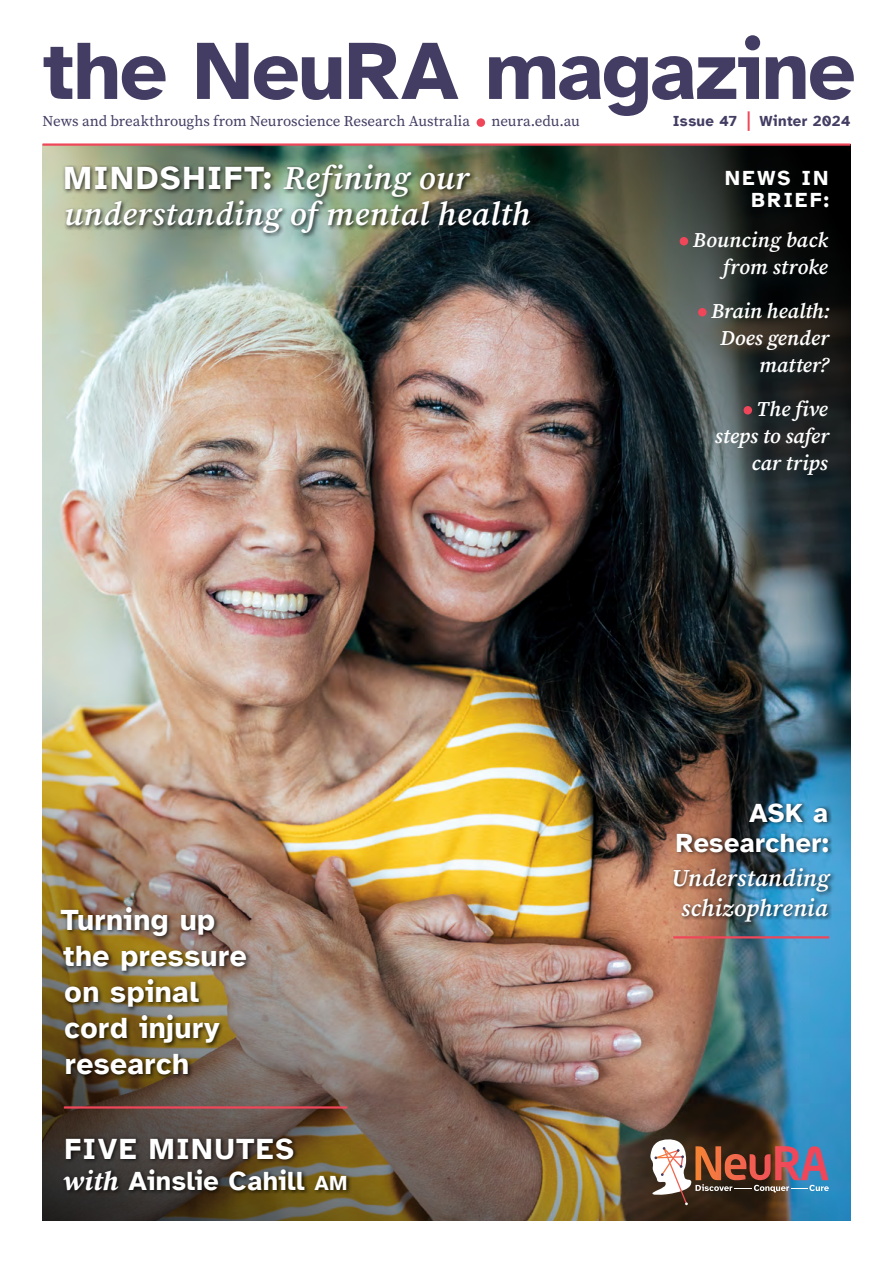
<style>
.page{position:relative;width:893px;height:1263px;background:#fff}
.page>*{position:absolute;margin:0;border:0;box-sizing:border-box;transform-origin:0 0}
.t1{font:700 84px "Atkinson Hyperlegible";letter-spacing:-.02em;color:#443d63}
.t2{font:italic 33px/36px "Source Serif Variable";letter-spacing:.015em;color:#fff}
.t3{font:700 30px/36px "Atkinson Hyperlegible";letter-spacing:.015em;color:#fff}
.t4{font:700 30px "Atkinson Hyperlegible";letter-spacing:.055em;color:#fff}
.t5{font:700 27px/30px "Atkinson Hyperlegible";letter-spacing:.015em;color:#fff;text-align:right}
.t6{font:italic 600 24px/30px "Source Serif Pro";letter-spacing:.005em;color:#fff;text-align:center}
.t7{font:italic 600 21px/27px "Source Serif Pro";color:#fff;text-align:right}
.t8{font:700 21px/22.5px "Atkinson Hyperlegible";letter-spacing:.115em;color:#fff;text-align:right}
.t9{font:15px "Source Serif Pro";letter-spacing:-.005em;color:#443d63}
.t10{font:700 15px "Atkinson Hyperlegible";letter-spacing:.02em;color:#443d63}
.s1{font-family:"Source Serif Pro";font-size:19.5px;color:#ef4659}
.s2{font-family:"Atkinson Hyperlegible";font-weight:700;font-style:normal}
.s3{font-family:"Source Serif Pro";font-style:italic}
.s4{font-size:21px}
</style>
<div class="page">
<img style="left:43px;top:146px;width:289px;height:352px">
<img style="left:43px;top:498px;width:807px;height:722px">
<img style="left:332px;top:146px;width:518px;height:891px">
<hr style="left:43px;top:143px;width:807px;height:3px;background:#ef4659">
<svg style="left:649px;top:1138px;width:180px;height:67px;background:#76605d"></svg>
<div style="left:477px;top:118px;width:8px;height:9px;background:#ef4659;border-radius:50%"></div>
<div style="left:58px;top:904px;width:194px;height:175px;background:#000;opacity:.75"></div>
<div style="left:61px;top:1135px;width:291px;height:61px;background:#000;opacity:.85"></div>
<div style="left:680px;top:237px;width:8px;height:8px;background:#ef4659;border-radius:50%"></div>
<div style="left:698px;top:308px;width:9px;height:8px;background:#ef4659;border-radius:50%"></div>
<div style="left:743px;top:406px;width:9px;height:8px;background:#ef4659;border-radius:50%"></div>
<div style="left:672px;top:801px;width:165px;height:126px;background:#000;opacity:.75"></div>
<div style="left:62px;top:163px;width:473px;height:76px;background:#000;opacity:.75"></div>
<hr style="left:64px;top:1106px;width:283px;height:2px;background:#ef4659">
<hr style="left:673px;top:936px;width:156px;height:2px;background:#ef4659">
<h1 class="t1" style="left:43px;top:21px;width:815px">the NeuRA magazine</h1>
<p class="t9" style="left:43px;top:111px;width:429px">News and breakthroughs from Neuroscience Research Australia</p>
<p class="t9" style="left:492px;top:111px;width:90px">neura.edu.au</p>
<p class="t10" style="left:673px;top:112px;width:179px">Issue 47 <span class="s1">|</span> Winter 2024</p>
<h2 class="t2" style="left:64px;top:160px;width:468px"><span class="s2">MINDSHIFT:</span> Refining our understanding of mental health</h2>
<h3 class="t3" style="left:60px;top:902px;width:188px">Turning up the pressure on spinal cord injury research</h3>
<h3 class="t4" style="left:65px;top:1131px;width:231px">FIVE MINUTES</h3>
<p class="t5" style="left:62px;top:1166px;width:286px"><span class="s3">with</span> Ainslie Cahill <span class="s4">AM</span></p>
<p class="t8" style="left:725px;top:166px;width:105px">NEWS IN<br>BRIEF:</p>
<p class="t7" style="left:693px;top:227px;width:137px">Bouncing back from stroke</p>
<p class="t7" style="left:711px;top:298px;width:121px">Brain health:<br>Does gender matter?</p>
<p class="t7" style="left:714px;top:396px;width:116px">The five steps to safer car trips</p>
<p class="t5" style="left:676px;top:797px;width:154px">ASK a<br>Researcher:</p>
<p class="t6" style="left:672px;top:864px;width:159px">Understanding schizophrenia</p>
</div>
